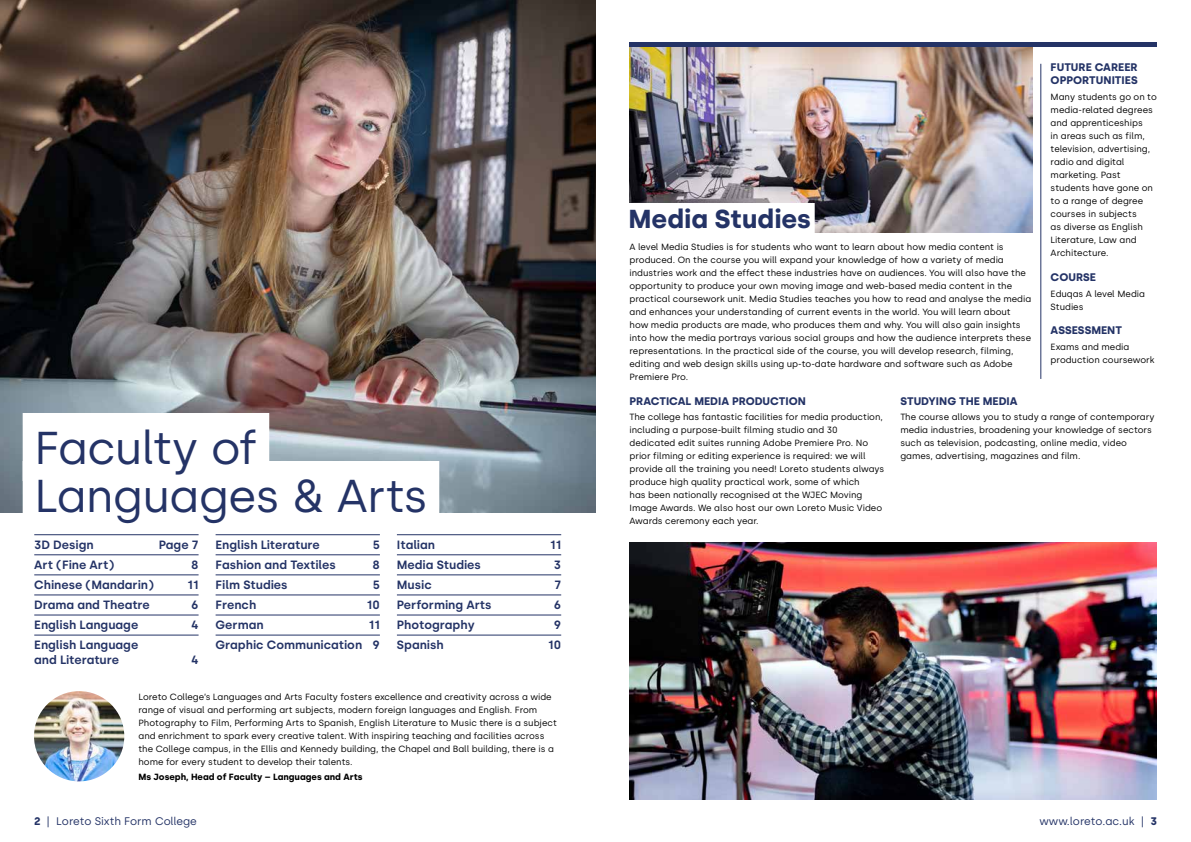
<style>
.page{position:relative;width:1191px;height:842px;background:#fff}
.page>*{position:absolute;margin:0;border:0;box-sizing:border-box;transform-origin:0 0}
.t1{font:46px/48px "Silka";letter-spacing:-.015em;color:#243366}
.t2{font:700 26px "Silka";letter-spacing:.005em;color:#243366}
.t3{font:600 12px/14.4px "Silka";color:#243366}
.t4{font:700 11px/13px "Silka";color:#243366}
.t5{font:11px "Silka";color:#243366}
.t6{font:9px/13px "Silka";color:#000}
.t7{font:700 9px "Silka";color:#000}
.s1{font-weight:700}
</style>
<div class="page">
<img style="left:0;top:0;width:595px;height:512px">
<div style="left:23px;top:413px;width:246px;height:68px;background:#fff"></div>
<div style="left:23px;top:461px;width:416px;height:68px;background:#fff"></div>
<hr style="left:34px;top:534px;width:165px;height:1px;background:#243366">
<hr style="left:34px;top:555px;width:165px;height:1px;background:#243366">
<hr style="left:34px;top:575px;width:165px;height:1px;background:#243366">
<hr style="left:34px;top:595px;width:165px;height:1px;background:#243366">
<hr style="left:34px;top:615px;width:165px;height:1px;background:#243366">
<hr style="left:34px;top:635px;width:165px;height:1px;background:#243366">
<hr style="left:216px;top:534px;width:164px;height:1px;background:#243366">
<hr style="left:216px;top:555px;width:164px;height:1px;background:#243366">
<hr style="left:216px;top:575px;width:164px;height:1px;background:#243366">
<hr style="left:216px;top:595px;width:164px;height:1px;background:#243366">
<hr style="left:216px;top:615px;width:164px;height:1px;background:#243366">
<hr style="left:216px;top:635px;width:164px;height:1px;background:#243366">
<hr style="left:397px;top:534px;width:164px;height:1px;background:#243366">
<hr style="left:397px;top:555px;width:164px;height:1px;background:#243366">
<hr style="left:397px;top:575px;width:164px;height:1px;background:#243366">
<hr style="left:397px;top:595px;width:164px;height:1px;background:#243366">
<hr style="left:397px;top:615px;width:164px;height:1px;background:#243366">
<hr style="left:397px;top:635px;width:164px;height:1px;background:#243366">
<img style="left:34px;top:691px;width:90px;height:90px;border-radius:45px">
<hr style="left:1040px;top:64px;width:1px;height:315px;background:#243366">
<img style="left:629px;top:47px;width:403px;height:185px">
<img style="left:629px;top:542px;width:528px;height:257px">
<div style="left:628px;top:203px;width:186px;height:34px;background:#fff"></div>
<hr style="left:629px;top:43px;width:528px;height:4px;background:#243366">
<h1 class="t1" style="left:34px;top:424px;width:395px">Faculty of<br>Languages &amp; Arts</h1>
<h3 class="t3" style="left:34px;top:538px;width:61px">3D Design</h3>
<h3 class="t3" style="left:159px;top:538px;width:41px">Page 7</h3>
<h3 class="t3" style="left:34px;top:558px;width:81px">Art (Fine Art)</h3>
<h3 class="t3" style="left:191px;top:558px;width:9px">8</h3>
<h3 class="t3" style="left:34px;top:578px;width:121px">Chinese (Mandarin)</h3>
<h3 class="t3" style="left:187px;top:578px;width:13px">11</h3>
<h3 class="t3" style="left:34px;top:598px;width:117px">Drama and Theatre</h3>
<h3 class="t3" style="left:191px;top:598px;width:9px">6</h3>
<h3 class="t3" style="left:34px;top:618px;width:106px">English Language</h3>
<h3 class="t3" style="left:191px;top:618px;width:9px">4</h3>
<h3 class="t3" style="left:34px;top:638px;width:106px">English Language and Literature</h3>
<h3 class="t3" style="left:216px;top:538px;width:106px">English Literature</h3>
<h3 class="t3" style="left:373px;top:538px;width:9px">5</h3>
<h3 class="t3" style="left:216px;top:558px;width:122px">Fashion and Textiles</h3>
<h3 class="t3" style="left:372px;top:558px;width:9px">8</h3>
<h3 class="t3" style="left:216px;top:578px;width:73px">Film Studies</h3>
<h3 class="t3" style="left:373px;top:578px;width:9px">5</h3>
<h3 class="t3" style="left:216px;top:598px;width:42px">French</h3>
<h3 class="t3" style="left:367px;top:598px;width:14px">10</h3>
<h3 class="t3" style="left:216px;top:618px;width:50px">German</h3>
<h3 class="t3" style="left:397px;top:538px;width:40px">Italian</h3>
<h3 class="t3" style="left:550px;top:538px;width:13px">11</h3>
<h3 class="t3" style="left:397px;top:558px;width:85px">Media Studies</h3>
<h3 class="t3" style="left:554px;top:558px;width:9px">3</h3>
<h3 class="t3" style="left:397px;top:578px;width:36px">Music</h3>
<h3 class="t3" style="left:554px;top:578px;width:8px">7</h3>
<h3 class="t3" style="left:397px;top:598px;width:96px">Performing Arts</h3>
<h3 class="t3" style="left:554px;top:598px;width:9px">6</h3>
<h3 class="t3" style="left:397px;top:618px;width:79px">Photography</h3>
<h3 class="t3" style="left:554px;top:618px;width:9px">9</h3>
<h3 class="t3" style="left:397px;top:638px;width:48px">Spanish</h3>
<h3 class="t3" style="left:548px;top:638px;width:14px">10</h3>
<h3 class="t3" style="left:216px;top:615px;width:166px;line-height:20.1px;text-align:right">11<br>Graphic Communication 9</h3>
<h3 class="t3" style="left:191px;top:652px;width:9px">4</h3>
<p class="t6" style="left:138px;top:690px;width:420px">Loreto College’s Languages and Arts Faculty fosters excellence and creativity across a wide range of visual and performing art subjects, modern foreign languages and English. From Photography to Film, Performing Arts to Spanish, English Literature to Music there is a subject and enrichment to spark every creative talent. With inspiring teaching and facilities across the College campus, in the Ellis and Kennedy building, the Chapel and Ball building, there is a home for every student to develop their talents.</p>
<p class="t7" style="left:138px;top:772px;width:225px">Ms Joseph, Head of Faculty – Languages and Arts</p>
<p class="t4" style="left:1050px;top:61px;width:89px">FUTURE CAREER<br>OPPORTUNITIES</p>
<p class="t6" style="left:1050px;top:91px;width:108px">Many students go on to media-related degrees and apprenticeships<br>in areas such as film, television, advertising, radio and digital marketing. Past students have gone on to a range of degree courses in subjects<br>as diverse as English<br>Literature, Law and<br>Architecture.</p>
<p class="t4" style="left:1050px;top:270px;width:47px">COURSE</p>
<p class="t6" style="left:1050px;top:287px;width:96px">Eduqas A level Media<br>Studies</p>
<p class="t4" style="left:1050px;top:323px;width:73px">ASSESSMENT</p>
<p class="t6" style="left:1050px;top:340px;width:105px">Exams and media production coursework</p>
<h2 class="t2" style="left:628px;top:203px;width:184px">Media Studies</h2>
<p class="t6" style="left:629px;top:240px;width:403px">A level Media Studies is for students who want to learn about how media content is produced. On the course you will expand your knowledge of how a variety of media industries work and the effect these industries have on audiences. You will also have the opportunity to produce your own moving image and web-based media content in the practical coursework unit. Media Studies teaches you how to read and analyse the media and enhances your understanding of current events in the world. You will learn about how media products are made, who produces them and why. You will also gain insights into how the media portrays various social groups and how the audience interprets these representations. In the practical side of the course, you will develop research, filming, editing and web design skills using up-to-date hardware and software such as Adobe Premiere Pro.</p>
<p class="t4" style="left:629px;top:394px;width:178px">PRACTICAL MEDIA PRODUCTION</p>
<p class="t6" style="left:629px;top:411px;width:256px">The college has fantastic facilities for media production, including a purpose-built filming studio and 30 dedicated edit suites running Adobe Premiere Pro. No prior filming or editing experience is required: we will provide all the training you need! Loreto students always produce high quality practical work, some of which<br>has been nationally recognised at the WJEC Moving Image Awards. We also host our own Loreto Music Video Awards ceremony each year.</p>
<p class="t4" style="left:900px;top:394px;width:119px">STUDYING THE MEDIA</p>
<p class="t6" style="left:900px;top:411px;width:256px">The course allows you to study a range of contemporary media industries, broadening your knowledge of sectors such as television, podcasting, online media, video games, advertising, magazines and film.</p>
<p class="t5" style="left:34px;top:815px;width:164px"><span class="s1">2</span> | Loreto Sixth Form College</p>
<p class="t5" style="left:1039px;top:815px;width:119px">www.loreto.ac.uk | <span class="s1">3</span></p>
</div>
